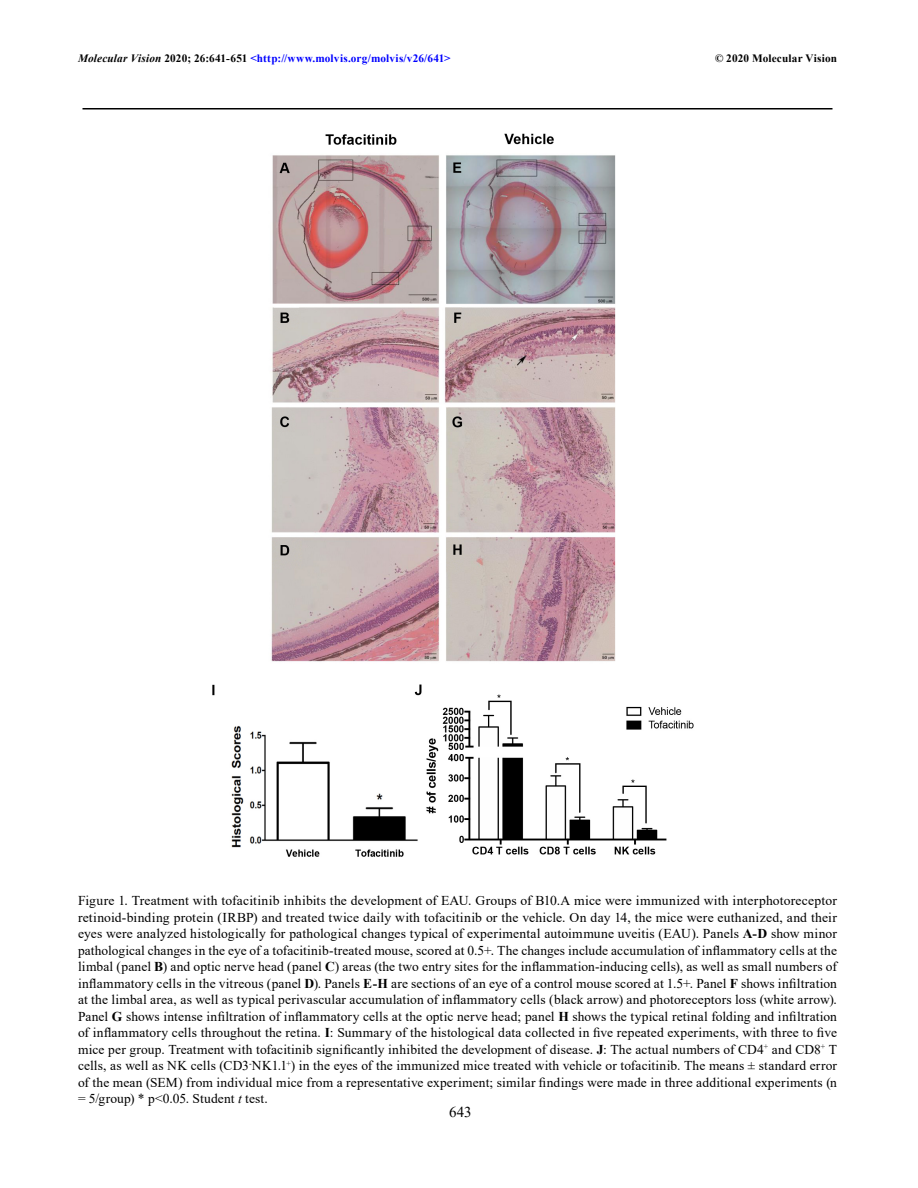
<style>
.page{position:relative;width:918px;height:1188px;background:#fff}
.page>*{position:absolute;margin:0;border:0;box-sizing:border-box;transform-origin:0 0}
.Folio{font:15px "Times New Roman";color:#000}
.Fig_Caption{font:13.5px/16.5px "Times New Roman";letter-spacing:.01em;color:#000;text-align:justify}
.Header_Align_Left{font:700 11.25px "Times New Roman";letter-spacing:.015em;color:#00f}
.Header_Align_Right{font:700 11.25px "Times New Roman";letter-spacing:.015em;color:#000}
.s1{font-style:italic;color:#000}
.s2{color:#000}
.s3{font-weight:700}
.s4{font-style:italic}
</style>
<div class="page">
<img style="left:212px;top:133px;width:482px;height:724px">
<hr style="left:82px;top:108px;width:750px;height:2px;background:#000">
<p class="Header_Align_Left" style="left:78px;top:50px;width:374px"><span class="s1">Molecular Vision</span> <span class="s2">2020; 26:641-651</span> &lt;http://www.molvis.org/molvis/v26/641&gt;</p>
<p class="Header_Align_Right" style="left:715px;top:50px;width:123px">© 2020 Molecular Vision</p>
<p class="Fig_Caption" style="left:78px;top:892px;width:761px">Figure 1. Treatment with tofacitinib inhibits the development of EAU. Groups of B10.A mice were immunized with interphotoreceptor retinoid-binding protein (IRBP) and treated twice daily with tofacitinib or the vehicle. On day 14, the mice were euthanized, and their eyes were analyzed histologically for pathological changes typical of experimental autoimmune uveitis (EAU). Panels <span class="s3">A-D</span> show minor pathological changes in the eye of a tofacitinib-treated mouse, scored at 0.5+. The changes include accumulation of inflammatory cells at the limbal (panel <span class="s3">B</span>) and optic nerve head (panel <span class="s3">C</span>) areas (the two entry sites for the inflammation-inducing cells), as well as small numbers of inflammatory cells in the vitreous (panel <span class="s3">D</span>). Panels <span class="s3">E-H</span> are sections of an eye of a control mouse scored at 1.5+. Panel <span class="s3">F</span> shows infiltration at the limbal area, as well as typical perivascular accumulation of inflammatory cells (black arrow) and photoreceptors loss (white arrow).<br>Panel <span class="s3">G</span> shows intense infiltration of inflammatory cells at the optic nerve head; panel <span class="s3">H</span> shows the typical retinal folding and infiltration of inflammatory cells throughout the retina. <span class="s3">I</span>: Summary of the histological data collected in five repeated experiments, with three to five mice per group. Treatment with tofacitinib significantly inhibited the development of disease. <span class="s3">J</span>: The actual numbers of CD4<sup>+</sup> and CD8<sup>+</sup> T cells, as well as NK cells (CD3<sup>-</sup>NK1.1<sup>+</sup>) in the eyes of the immunized mice treated with vehicle or tofacitinib. The means ± standard error of the mean (SEM) from individual mice from a representative experiment; similar findings were made in three additional experiments (n = 5/group) * p&lt;0.05. Student <span class="s4">t</span> test.</p>
<p class="Folio" style="left:449px;top:1102px;width:24px">643</p>
</div>
